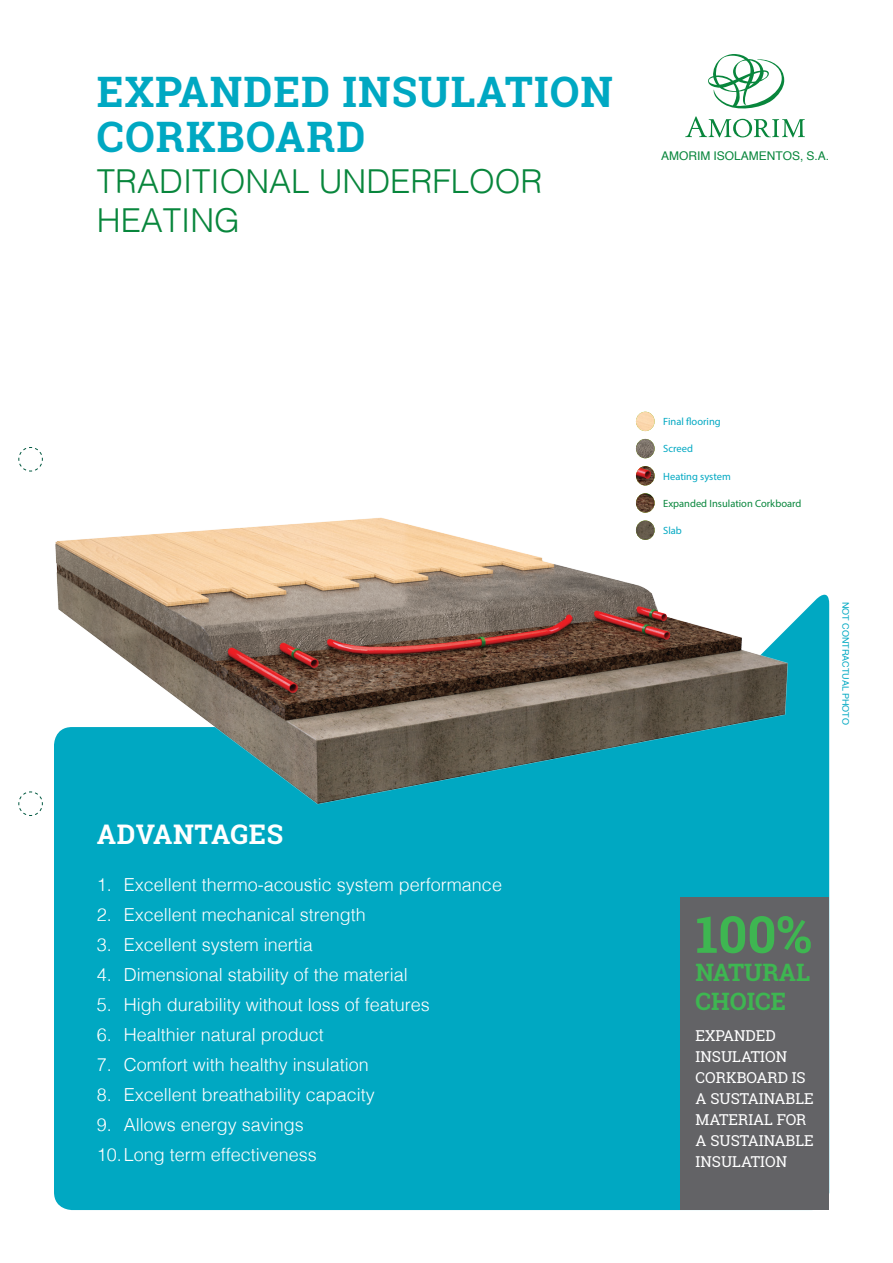
<style>
.page{position:relative;width:893px;height:1263px;background:#fff}
.page>*{position:absolute;margin:0;border:0;box-sizing:border-box;transform-origin:0 0}
.t1{font:700 51px "Roboto Slab";color:#3eb651}
.t2{font:700 42px/45px "Roboto Slab";letter-spacing:.025em;color:#00a8c2}
.t3{font:300 33px/39.6px "Helvetica";color:#08863c}
.t4{font:700 27px "Roboto Slab";letter-spacing:.025em;color:#fff}
.t5{font:700 24px/28.5px "Roboto Slab";color:#3eb651}
.t6{font:300 18px "Helvetica";color:#fff}
.t7{font:15px/21px "Roboto Slab";color:#fff}
.t8{font:12px "Helvetica";color:#08863c}
.t9{font:10.5px "Myriad Pro";color:#00a8c2}
.t10{font:10.5px "Myriad Pro";color:#08863c}
.t11{font:9px "Helvetica";color:#00a8c2}
</style>
<div class="page">
<svg style="left:18px;top:447px;width:25px;height:25px"></svg>
<svg style="left:18px;top:791px;width:25px;height:25px"></svg>
<svg style="left:685px;top:54px;width:120px;height:83px"></svg>
<div style="left:54px;top:823px;width:775px;height:387px;background:#00a8c2"></div>
<img style="left:54px;top:411px;width:775px;height:412px">
<img style="left:636px;top:439px;width:19px;height:19px;border-radius:10px">
<img style="left:636px;top:466px;width:19px;height:19px;border-radius:10px">
<img style="left:636px;top:493px;width:19px;height:20px;border-radius:10px">
<img style="left:636px;top:520px;width:19px;height:20px;border-radius:10px">
<img style="left:636px;top:412px;width:19px;height:19px;border-radius:10px">
<div style="left:680px;top:897px;width:149px;height:313px;background:#636366"></div>
<p class="t2" style="left:97px;top:69px;width:518px">EXPANDED INSULATION<br>CORKBOARD</p>
<p class="t3" style="left:97px;top:159px;width:447px">TRADITIONAL UNDERFLOOR<br>HEATING</p>
<p class="t8" style="left:661px;top:147px;width:170px">AMORIM ISOLAMENTOS, S.A.</p>
<p class="t4" style="left:97px;top:816px;width:188px">ADVANTAGES</p>
<p class="t6" style="left:97px;top:869px;width:407px">1. Excellent thermo-acoustic system performance</p>
<p class="t6" style="left:97px;top:899px;width:271px">2. Excellent mechanical strength</p>
<p class="t6" style="left:97px;top:929px;width:218px">3. Excellent system inertia</p>
<p class="t6" style="left:97px;top:959px;width:313px">4. Dimensional stability of the material</p>
<p class="t6" style="left:97px;top:989px;width:335px">5. High durability without loss of features</p>
<p class="t6" style="left:97px;top:1019px;width:229px">6. Healthier natural product</p>
<p class="t6" style="left:97px;top:1049px;width:274px">7. Comfort with healthy insulation</p>
<p class="t6" style="left:97px;top:1079px;width:280px">8. Excellent breathability capacity</p>
<p class="t6" style="left:97px;top:1109px;width:209px">9. Allows energy savings</p>
<p class="t6" style="left:97px;top:1139px;width:222px">10.Long term effectiveness</p>
<p class="t9" style="left:663px;top:415px;width:59px">Final flooring</p>
<p class="t9" style="left:663px;top:442px;width:31px">Screed</p>
<p class="t9" style="left:663px;top:469px;width:69px">Heating system</p>
<p class="t10" style="left:663px;top:497px;width:140px">Expanded Insulation Corkboard</p>
<p class="t9" style="left:663px;top:524px;width:20px">Slab</p>
<p class="t11" style="left:852px;top:602px;width:124px;rotate:90deg">NOT CONTRACTUAL PHOTO</p>
<h1 class="t1" style="left:696px;top:899px;width:118px">100%</h1>
<h3 class="t5" style="left:696px;top:958px;width:116px">NATURAL<br>CHOICE</h3>
<p class="t7" style="left:696px;top:1024px;width:120px">EXPANDED<br>INSULATION<br>CORKBOARD IS<br>A SUSTAINABLE<br>MATERIAL FOR<br>A SUSTAINABLE<br>INSULATION</p>
</div>
